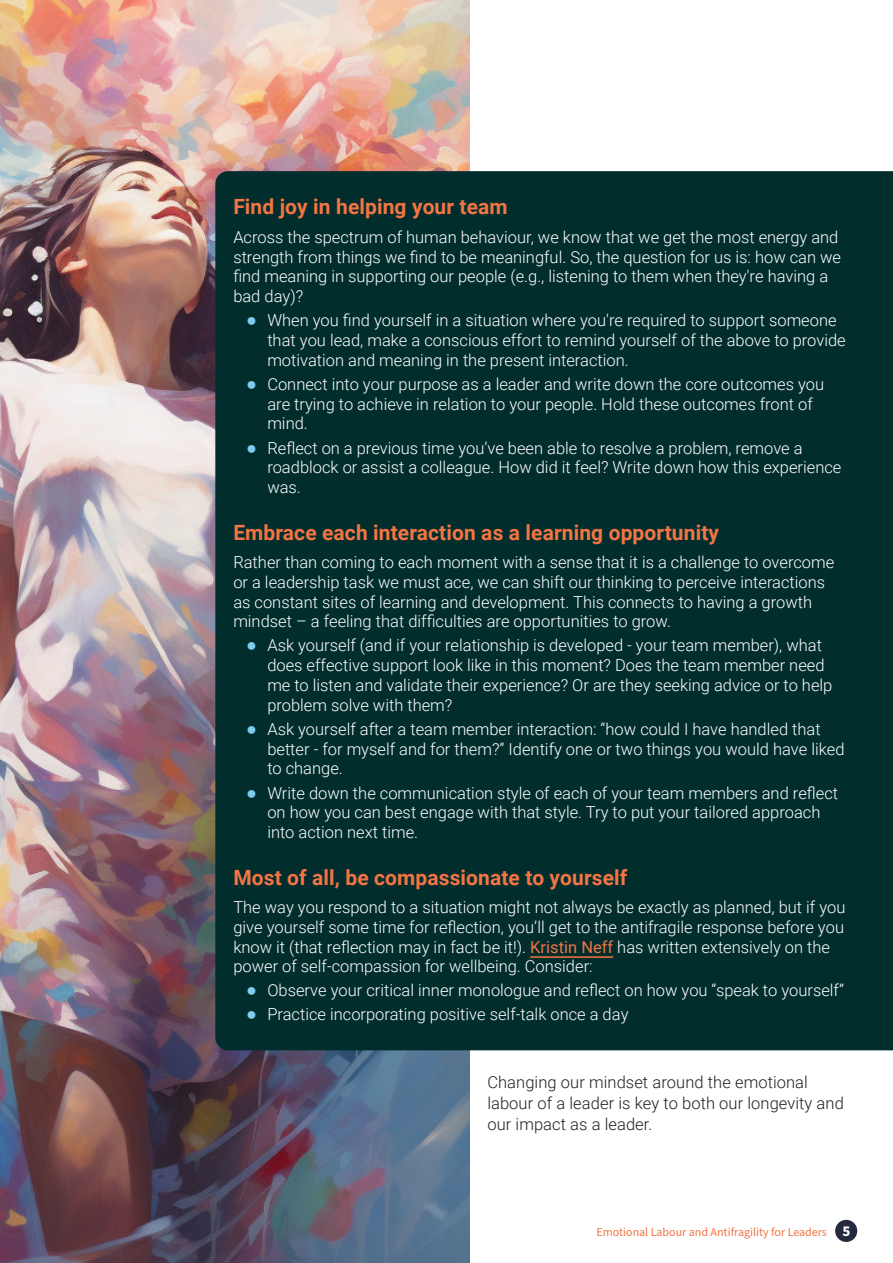
<style>
.page{position:relative;width:893px;height:1263px;background:#fff}
.page>*{position:absolute;margin:0;border:0;box-sizing:border-box;transform-origin:0 0}
.t1{font:700 21px "Roboto";letter-spacing:.005em;color:#f47443}
.t2{font:300 16.5px/19.8px "Roboto";color:#fff}
.t3{font:300 16.5px/21px "Roboto";letter-spacing:.005em;color:#231f20}
.t4{font:12px "Source Sans Pro";color:#f47443}
.s1{font-family:"Arial";font-weight:400;font-size:18px;color:#7fcdee}
.s2{font-weight:400;color:#f47443}
.s3{font-weight:700;font-size:15px;color:#fff}
</style>
<div class="page">
<img style="left:0;top:0;width:469px;height:1263px">
<div style="left:215px;top:171px;width:678px;height:879px;background:#012e2d"></div>
<hr style="left:530px;top:956px;width:83px;height:2px;background:#f47443">
<div style="left:835px;top:1220px;width:22px;height:22px;background:#242a3d;border-radius:50%"></div>
<p class="t1" style="left:233px;top:192px;width:276px">Find joy in helping your team</p>
<p class="t2" style="left:233px;top:226px;width:609px">Across the spectrum of human behaviour, we know that we get the most energy and strength from things we find to be meaningful. So, the question for us is: how can we find meaning in supporting our people (e.g., listening to them when they're having a bad day)?</p>
<p class="t2" style="left:267px;top:310px;width:580px;text-indent:-21px"><span class="s1">●</span> When you find yourself in a situation where you're required to support someone that you lead, make a conscious effort to remind yourself of the above to provide motivation and meaning in the present interaction.</p>
<p class="t2" style="left:267px;top:373px;width:558px;text-indent:-21px"><span class="s1">●</span> Connect into your purpose as a leader and write down the core outcomes you are trying to achieve in relation to your people. Hold these outcomes front of mind.</p>
<p class="t2" style="left:267px;top:437px;width:576px;text-indent:-21px"><span class="s1">●</span> Reflect on a previous time you’ve been able to resolve a problem, remove a roadblock or assist a colleague. How did it feel? Write down how this experience was.</p>
<p class="t1" style="left:233px;top:517px;width:487px">Embrace each interaction as a learning opportunity</p>
<p class="t2" style="left:233px;top:552px;width:602px">Rather than coming to each moment with a sense that it is a challenge to overcome or a leadership task we must ace, we can shift our thinking to perceive interactions as constant sites of learning and development. This connects to having a growth mindset – a feeling that difficulties are opportunities to grow.</p>
<p class="t2" style="left:267px;top:635px;width:566px;text-indent:-21px"><span class="s1">●</span> Ask yourself (and if your relationship is developed - your team member), what does effective support look like in this moment? Does the team member need me to listen and validate their experience? Or are they seeking advice or to help problem solve with them?</p>
<p class="t2" style="left:267px;top:718px;width:579px;text-indent:-21px"><span class="s1">●</span> Ask yourself after a team member interaction: “how could I have handled that better - for myself and for them?” Identify one or two things you would have liked to change.</p>
<p class="t2" style="left:267px;top:782px;width:572px;text-indent:-21px"><span class="s1">●</span> Write down the communication style of each of your team members and reflect on how you can best engage with that style. Try to put your tailored approach into action next time.</p>
<p class="t1" style="left:233px;top:862px;width:396px">Most of all, be compassionate to yourself</p>
<p class="t2" style="left:233px;top:896px;width:614px">The way you respond to a situation might not always be exactly as planned, but if you give yourself some time for reflection, you’ll get to the antifragile response before you know it (that reflection may in fact be it!). <span class="s2">Kristin Neff</span> has written extensively on the power of self-compassion for wellbeing. Consider:</p>
<p class="t2" style="left:246px;top:980px;width:600px"><span class="s1">●</span> Observe your critical inner monologue and reflect on how you “speak to yourself”</p>
<p class="t2" style="left:246px;top:1004px;width:384px"><span class="s1">●</span> Practice incorporating positive self-talk once a day</p>
<p class="t3" style="left:487px;top:1071px;width:358px">Changing our mindset around the emotional labour of a leader is key to both our longevity and our impact as a leader.</p>
<p class="t4" style="left:597px;top:1224px;width:255px">Emotional Labour and Antifragility for Leaders <span class="s3">5</span></p>
</div>
